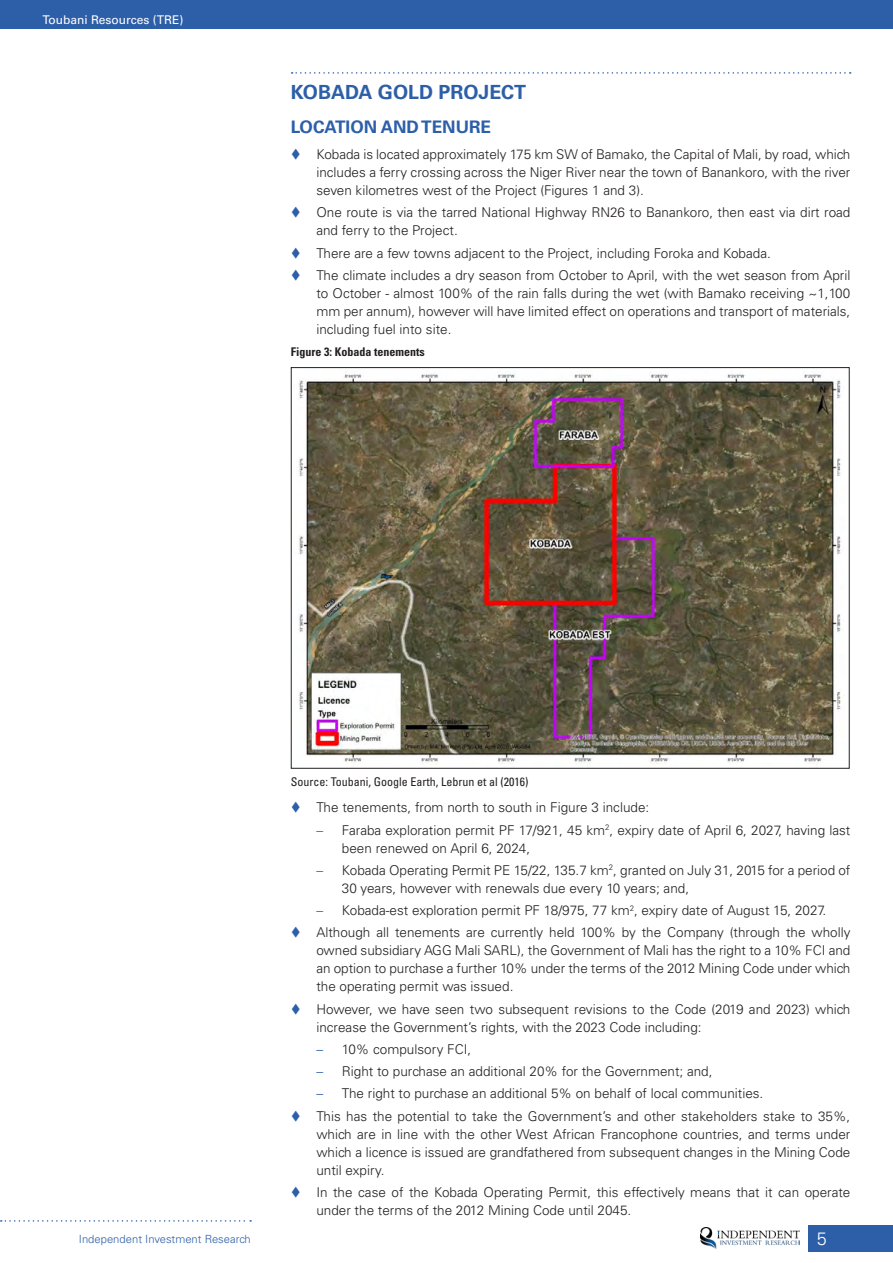
<style>
.page{position:relative;width:893px;height:1263px;background:#fff}
.page>*{position:absolute;margin:0;border:0;box-sizing:border-box;transform-origin:0 0}
.t1{font:700 19.5px "Univers LT Std";color:#2d5fa9}
.t2{font:300 18px "Univers LT Std";color:#fff}
.t3{font:700 17.25px "Univers LT Std";color:#2d5fa9}
.t4{font:300 13.5px/18px "Univers LT Std";color:#231f20}
.t5{font:condensed 12px "Univers LT Std";color:#231f20}
.t6{font:700 condensed 12px "Univers LT Std";color:#231f20}
.t7{font:12px "Univers LT Std";color:#fff}
.t8{font:300 11.25px "Univers LT Std";color:#2d5fa9}
.s1{color:#2d5fa9}
</style>
<div class="page">
<div style="left:808px;top:1225px;width:85px;height:26px;background:#2d5fa9"></div>
<div style="left:0;top:0;width:893px;height:28px;background:#2d5fa9"></div>
<img style="left:700px;top:1227px;width:99px;height:21px">
<svg style="left:1px;top:1220px;width:250px;height:2px"></svg>
<svg style="left:292px;top:72px;width:559px;height:2px"></svg>
<img style="left:298px;top:374px;width:547px;height:390px">
<svg style="left:292px;top:758px;width:8px;height:10px"></svg>
<p class="t7" style="left:43px;top:13px;width:143px">Toubani Resources (TRE)</p>
<h1 class="t1" style="left:291px;top:81px;width:237px">KOBADA GOLD PROJECT</h1>
<p class="t3" style="left:291px;top:116px;width:202px">LOCATION AND TENURE</p>
<p class="t4" style="left:316px;top:145px;width:536px;text-align:justify">Kobada is located approximately 175 km SW of Bamako, the Capital of Mali, by road, which includes a ferry crossing across the Niger River near the town of Banankoro, with the river seven kilometres west of the Project (Figures 1 and 3).</p>
<p class="t4" style="left:316px;top:204px;width:536px">One route is via the tarred National Highway RN26 to Banankoro, then east via dirt road and ferry to the Project.</p>
<p class="t4" style="left:316px;top:242px;width:536px;line-height:22.2px">There are a few towns adjacent to the Project, including Foroka and Kobada.<br>The climate includes a dry season from October to April, with the wet season from April</p>
<p class="t4" style="left:316px;top:284px;width:536px;text-align:justify">to October - almost 100% of the rain falls during the wet (with Bamako receiving ~1,100 mm per annum), however will have limited effect on operations and transport of materials, including fuel into site.</p>
<p class="t6" style="left:291px;top:344px;width:135px">Figure 3: Kobada tenements</p>
<p class="t8" style="left:79px;top:1232px;width:173px">Independent Investment Research</p>
<p class="t5" style="left:291px;top:774px;width:239px">Source: Toubani, Google Earth, Lebrun et al (2016)</p>
<p class="t4" style="left:316px;top:798px;width:334px">The tenements, from north to south in Figure 3 include:</p>
<p class="t4" style="left:342px;top:821px;width:510px;text-indent:-26px"><span class="s1">–</span> Faraba exploration permit PF 17/921, 45 km<sup>2</sup>, expiry date of April 6, 2027, having last been renewed on April 6, 2024,</p>
<p class="t4" style="left:342px;top:861px;width:510px;text-indent:-26px"><span class="s1">–</span> Kobada Operating Permit PE 15/22, 135.7 km<sup>2</sup>, granted on July 31, 2015 for a period of<br>30 years, however with renewals due every 10 years; and,</p>
<p class="t4" style="left:316px;top:899px;width:536px;line-height:22.2px"><span class="s1">–</span> Kobada-est exploration permit PF 18/975, 77 km<sup>2</sup>, expiry date of August 15, 2027.<br>Although all tenements are currently held 100% by the Company (through the wholly</p>
<p class="t4" style="left:316px;top:941px;width:536px;text-align:justify">owned subsidiary AGG Mali SARL), the Government of Mali has the right to a 10% FCI and an option to purchase a further 10% under the terms of the 2012 Mining Code under which the operating permit was issued.</p>
<p class="t4" style="left:316px;top:1000px;width:536px">However, we have seen two subsequent revisions to the Code (2019 and 2023) which increase the Government’s rights, with the 2023 Code including:</p>
<p class="t4" style="left:316px;top:1040px;width:156px"><span class="s1">–</span> 10% compulsory FCI,</p>
<p class="t4" style="left:316px;top:1062px;width:398px"><span class="s1">–</span> Right to purchase an additional 20% for the Government; and,</p>
<p class="t4" style="left:316px;top:1082px;width:535px;line-height:22.2px"><span class="s1">–</span> The right to purchase an additional 5% on behalf of local communities.<br>This has the potential to take the Government’s and other stakeholders stake to 35%,</p>
<p class="t4" style="left:316px;top:1125px;width:536px;text-align:justify">which are in line with the other West African Francophone countries, and terms under which a licence is issued are grandfathered from subsequent changes in the Mining Code until expiry.</p>
<p class="t4" style="left:316px;top:1183px;width:536px">In the case of the Kobada Operating Permit, this effectively means that it can operate under the terms of the 2012 Mining Code until 2045.</p>
<h2 class="t2" style="left:817px;top:1227px;width:12px">5</h2>
</div>
